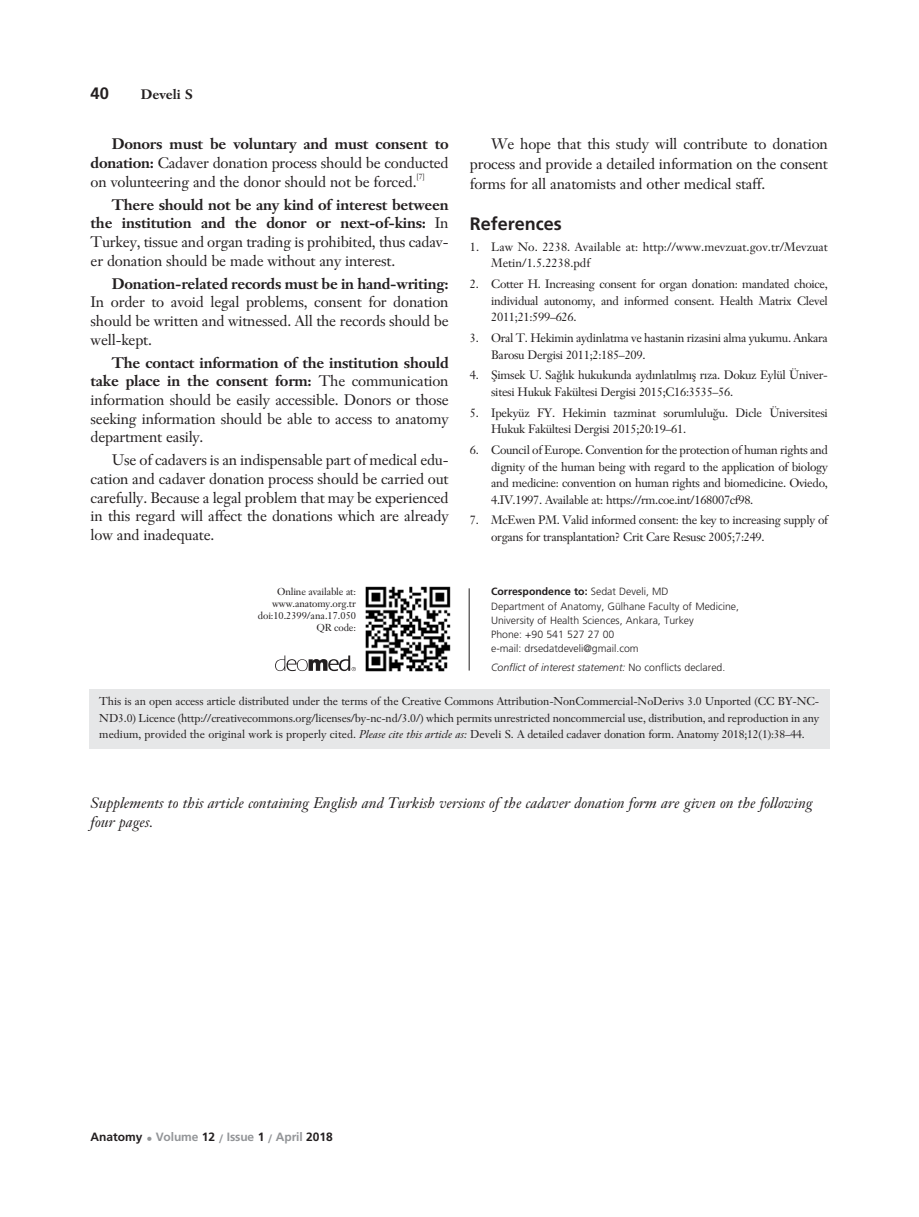
<style>
.page{position:relative;width:919px;height:1217px;background:#fff}
.page>*{position:absolute;margin:0;border:0;box-sizing:border-box;transform-origin:0 0}
.t1{font:700 18px "Frutiger";color:#231f20}
.t2{font:700 16.5px "Frutiger";color:#231f20}
.t3{font:15px/18.6px "Janson Text";letter-spacing:-.015em;color:#231f20;text-align:justify}
.t4{font:italic 15px/18.6px "Janson Text";color:#231f20}
.t5{font:700 15px "Janson Text";letter-spacing:-.015em;color:#231f20}
.t6{font:700 13.5px "Janson Text";color:#231f20}
.t7{font:12px/16.5px "Janson Text";letter-spacing:-.025em;color:#231f20}
.t8{font:12px/16.5px "Janson Text";color:#231f20}
.t9{font:700 12px "Frutiger";letter-spacing:-.01em;color:#939598}
.t10{font:11.25px/16.6px "Janson Text";letter-spacing:-.015em;color:#231f20;text-align:justify}
.t11{font:300 10.5px/14.2px "Frutiger";color:#231f20}
.t12{font:italic 300 10.5px "Frutiger";color:#231f20}
.t13{font:10.05px/12px "Janson Text";letter-spacing:-.015em;color:#231f20;text-align:right}
.t14{font:7.5px "Janson Text";color:#231f20}
.s1{font-weight:700}
.s2{font-style:normal}
.s3{font-style:italic}
.s4{color:#231f20}
</style>
<div class="page">
<hr style="left:469px;top:588px;width:1px;height:82px;background:#231f20">
<div style="left:89px;top:688px;width:740px;height:60px;background:#e6e7e8"></div>
<svg style="left:275px;top:655px;width:81px;height:16px"></svg>
<img style="left:365px;top:586px;width:86px;height:86px">
<p class="t2" style="left:91px;top:87px;width:20px">40</p>
<p class="t6" style="left:141px;top:89px;width:53px">Develi S</p>
<p class="t3" style="left:91px;top:136px;width:359px;text-indent:21px"><span class="s1">Donors must be voluntary and must consent to donation:</span> Cadaver donation process should be conducted on volunteering and the donor should not be forced.</p>
<p class="t14" style="left:416px;top:174px;width:10px">[7]</p>
<p class="t3" style="left:91px;top:197px;width:359px;text-indent:21px"><span class="s1">There should not be any kind of interest between the institution and the donor or next-of-kins:</span> In Turkey, tissue and organ trading is prohibited, thus cadav&shy;er donation should be made without any interest.</p>
<p class="t5" style="left:112px;top:277px;width:338px">Donation-related records must be in hand-writing:</p>
<p class="t3" style="left:91px;top:294px;width:359px">In order to avoid legal problems, consent for donation should be written and witnessed. All the records should be well-kept.</p>
<p class="t3" style="left:91px;top:355px;width:359px;text-indent:21px"><span class="s1">The contact information of the institution should take place in the consent form:</span> The communication information should be easily accessible. Donors or those seeking information should be able to access to anatomy department easily.</p>
<p class="t3" style="left:91px;top:452px;width:359px;text-indent:21px">Use of cadavers is an indispensable part of medical edu&shy;cation and cadaver donation process should be carried out carefully. Because a legal problem that may be experienced in this regard will affect the donations which are already low and inadequate.</p>
<p class="t3" style="left:470px;top:136px;width:359px;line-height:19.8px;text-indent:21px">We hope that this study will contribute to donation process and provide a detailed information on the consent forms for all anatomists and other medical staff.</p>
<p class="t1" style="left:470px;top:216px;width:93px">References</p>
<p class="t8" style="left:491px;top:239px;width:338px;text-indent:-21px">1. Law No. 2238. Available at: http://www.mevzuat.gov.tr/Mevzuat<br>Metin/1.5.2238.pdf</p>
<p class="t7" style="left:491px;top:277px;width:338px;text-align:justify;text-indent:-21px">2. Cotter H. Increasing consent for organ donation: mandated choice, individual autonomy, and informed consent. Health Matrix Clevel 2011;21:599–626.</p>
<p class="t7" style="left:491px;top:331px;width:338px;text-indent:-21px">3. Oral T. Hekimin aydinlatma ve hastanin rizasini alma yukumu. Ankara<br>Barosu Dergisi 2011;2:185–209.</p>
<p class="t7" style="left:491px;top:368px;width:338px;text-indent:-21px">4. fiimsek U. Sa¤l›k hukukunda ayd›nlat›lm›fl r›za. Dokuz Eylül Üniver&shy;sitesi Hukuk Fakültesi Dergisi 2015;C16:3535–56.</p>
<p class="t7" style="left:491px;top:405px;width:338px;text-indent:-21px">5. Ipekyüz FY. Hekimin tazminat sorumlulu¤u. Dicle Üniversitesi<br>Hukuk Fakültesi Dergisi 2015;20:19–61.</p>
<p class="t7" style="left:491px;top:443px;width:338px;text-align:justify;text-indent:-21px">6. Council of Europe. Convention for the protection of human rights and dignity of the human being with regard to the application of biology and medicine: convention on human rights and biomedicine. Oviedo, 4.IV.1997. Available at: https://rm.coe.int/168007cf98.</p>
<p class="t7" style="left:491px;top:513px;width:338px;text-indent:-21px">7. McEwen PM. Valid informed consent: the key to increasing supply of organs for transplantation? Crit Care Resusc 2005;7:249.</p>
<p class="t11" style="left:491px;top:585px;width:249px"><span class="s1">Correspondence to:</span> Sedat Develi, MD<br>Department of Anatomy, Gülhane Faculty of Medicine, University of Health Sciences, Ankara, Turkey<br>Phone: +90 541 527 27 00<br>e-mail: drsedatdeveli@gmail.com</p>
<p class="t12" style="left:491px;top:662px;width:236px">Conflict of interest statement: <span class="s2">No conflicts declared.</span></p>
<p class="t10" style="left:99px;top:693px;width:721px">This is an open access article distributed under the terms of the Creative Commons Attribution-NonCommercial-NoDerivs 3.0 Unported (CC BY-NC-ND3.0) Licence (http://creativecommons.org/licenses/by-nc-nd/3.0/) which permits unrestricted noncommercial use, distribution, and reproduction in any medium, provided the original work is properly cited. <span class="s3">Please cite this article as:</span> Develi S. A detailed cadaver donation form. Anatomy 2018;12(1):38–44.</p>
<p class="t13" style="left:258px;top:586px;width:100px">Online available at: www.anatomy.org.tr doi:10.2399/ana.17.050<br>QR code:</p>
<p class="t4" style="left:91px;top:795px;width:723px">Supplements to this article containing English and Turkish versions of the cadaver donation form are given on the following four pages.</p>
<p class="t9" style="left:91px;top:1132px;width:244px"><span class="s4">Anatomy</span> • Volume <span class="s4">12</span> / Issue <span class="s4">1</span> / April <span class="s4">2018</span></p>
</div>
